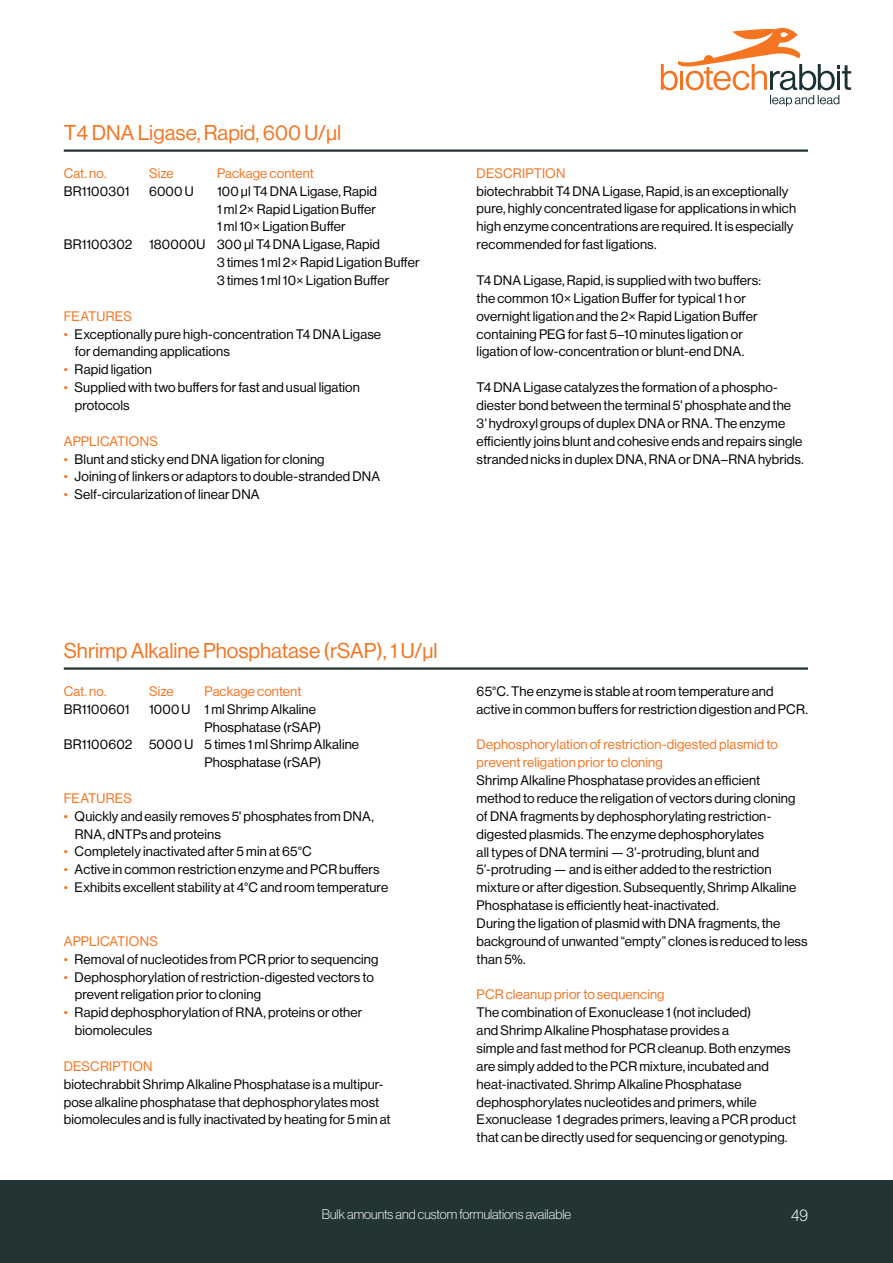
<style>
.page{position:relative;width:893px;height:1263px;background:#fff}
.page>*{position:absolute;margin:0;border:0;box-sizing:border-box;transform-origin:0 0}
.t1{font:21px "N Haas Grotesk DS Pro 55 Rg";color:#f47421}
.t2{font:16.5px "N Haas Grotesk DS Pro 35 X Lt";color:#fff}
.t3{font:13.5px/17.9px "N Haas Grotesk DS Pro 55 Rg";letter-spacing:.01em;color:#000}
.t4{font:13.5px/17.9px "N Haas Grotesk DS Pro 55 Rg";letter-spacing:.01em;color:#f47421}
.t5{font:13.5px "N Haas Grotesk DS Pro 35 X Lt";color:#fff}
.s1{color:#f47421}
</style>
<div class="page">
<hr style="left:64px;top:149px;width:744px;height:3px;background:#233435">
<svg style="left:661px;top:27px;width:190px;height:79px"></svg>
<hr style="left:64px;top:667px;width:744px;height:3px;background:#233435">
<div style="left:0;top:1180px;width:893px;height:83px;background:#233435"></div>
<h1 class="t1" style="left:64px;top:121px;width:279px">T4 DNA Ligase, Rapid, 600 U/µl</h1>
<p class="t4" style="left:64px;top:164px;width:44px">Cat. no.</p>
<p class="t4" style="left:149px;top:164px;width:26px">Size</p>
<p class="t4" style="left:217px;top:164px;width:98px">Package content</p>
<p class="t3" style="left:64px;top:182px;width:67px">BR1100301</p>
<p class="t3" style="left:64px;top:236px;width:70px">BR1100302</p>
<p class="t3" style="left:149px;top:182px;width:46px">6000 U</p>
<p class="t3" style="left:149px;top:236px;width:58px">180000U</p>
<p class="t3" style="left:217px;top:182px;width:204px">100 µl T4 DNA Ligase, Rapid<br>1 ml 2× Rapid Ligation Buffer<br>1 ml 10× Ligation Buffer<br>300 µl T4 DNA Ligase, Rapid<br>3 times 1 ml 2× Rapid Ligation Buffer<br>3 times 1 ml 10× Ligation Buffer</p>
<p class="t4" style="left:64px;top:307px;width:69px">FEATURES</p>
<p class="t3" style="left:75px;top:325px;width:308px;text-indent:-11px"><span class="s1">•</span> Exceptionally pure high-concentration T4 DNA Ligase for demanding applications</p>
<p class="t3" style="left:64px;top:361px;width:90px"><span class="s1">•</span> Rapid ligation</p>
<p class="t3" style="left:75px;top:378px;width:287px;text-indent:-11px"><span class="s1">•</span> Supplied with two buffers for fast and usual ligation protocols</p>
<p class="t4" style="left:64px;top:432px;width:96px">APPLICATIONS</p>
<p class="t3" style="left:64px;top:450px;width:262px"><span class="s1">•</span> Blunt and sticky end DNA ligation for cloning</p>
<p class="t3" style="left:64px;top:468px;width:318px"><span class="s1">•</span> Joining of linkers or adaptors to double-stranded DNA</p>
<p class="t3" style="left:64px;top:486px;width:197px"><span class="s1">•</span> Self-circularization of linear DNA</p>
<p class="t4" style="left:477px;top:164px;width:90px">DESCRIPTION</p>
<p class="t3" style="left:477px;top:182px;width:321px">biotechrabbit T4 DNA Ligase, Rapid, is an exceptionally pure, highly concentrated ligase for applications in which high enzyme concentrations are required. It is especially recommended for fast ligations.</p>
<p class="t3" style="left:477px;top:271px;width:286px">T4 DNA Ligase, Rapid, is supplied with two buffers: the common 10× Ligation Buffer for typical 1 h or overnight ligation and the 2× Rapid Ligation Buffer containing PEG for fast 5–10 minutes ligation or ligation of low-concentration or blunt-end DNA.</p>
<p class="t3" style="left:477px;top:378px;width:328px">T4 DNA Ligase catalyzes the formation of a phospho&shy;diester bond between the terminal 5' phosphate and the 3' hydroxyl groups of duplex DNA or RNA. The enzyme efficiently joins blunt and cohesive ends and repairs single stranded nicks in duplex DNA, RNA or DNA–RNA hybrids.</p>
<h1 class="t1" style="left:64px;top:639px;width:375px">Shrimp Alkaline Phosphatase (rSAP), 1 U/µl</h1>
<p class="t4" style="left:64px;top:682px;width:44px">Cat. no.</p>
<p class="t4" style="left:149px;top:682px;width:26px">Size</p>
<p class="t4" style="left:205px;top:682px;width:98px">Package content</p>
<p class="t3" style="left:64px;top:700px;width:67px">BR1100601</p>
<p class="t3" style="left:64px;top:736px;width:70px">BR1100602</p>
<p class="t3" style="left:149px;top:700px;width:43px">1000 U</p>
<p class="t3" style="left:149px;top:736px;width:46px">5000 U</p>
<p class="t3" style="left:205px;top:700px;width:156px">1 ml Shrimp Alkaline<br>Phosphatase (rSAP)<br>5 times 1 ml Shrimp Alkaline<br>Phosphatase (rSAP)</p>
<p class="t4" style="left:64px;top:789px;width:69px">FEATURES</p>
<p class="t3" style="left:75px;top:807px;width:301px;text-indent:-11px"><span class="s1">•</span> Quickly and easily removes 5' phosphates from DNA,<br>RNA, dNTPs and proteins</p>
<p class="t3" style="left:64px;top:843px;width:249px"><span class="s1">•</span> Completely inactivated after 5 min at 65°C</p>
<p class="t3" style="left:64px;top:861px;width:317px"><span class="s1">•</span> Active in common restriction enzyme and PCR buffers</p>
<p class="t3" style="left:64px;top:879px;width:326px"><span class="s1">•</span> Exhibits excellent stability at 4°C and room temperature</p>
<p class="t4" style="left:64px;top:932px;width:96px">APPLICATIONS</p>
<p class="t3" style="left:64px;top:950px;width:316px"><span class="s1">•</span> Removal of nucleotides from PCR prior to sequencing</p>
<p class="t3" style="left:75px;top:968px;width:301px;text-indent:-11px"><span class="s1">•</span> Dephosphorylation of restriction-digested vectors to prevent religation prior to cloning</p>
<p class="t3" style="left:75px;top:1004px;width:289px;text-indent:-11px"><span class="s1">•</span> Rapid dephosphorylation of RNA, proteins or other biomolecules</p>
<p class="t4" style="left:64px;top:1057px;width:90px">DESCRIPTION</p>
<p class="t3" style="left:64px;top:1075px;width:328px">biotechrabbit Shrimp Alkaline Phosphatase is a multipur&shy;pose alkaline phosphatase that dephosphorylates most biomolecules and is fully inactivated by heating for 5 min at</p>
<p class="t3" style="left:477px;top:682px;width:333px">65°C. The enzyme is stable at room temperature and active in common buffers for restriction digestion and PCR.</p>
<p class="t4" style="left:477px;top:736px;width:303px">Dephosphorylation of restriction-digested plasmid to prevent religation prior to cloning</p>
<p class="t3" style="left:477px;top:771px;width:333px">Shrimp Alkaline Phosphatase provides an efficient method to reduce the religation of vectors during cloning of DNA fragments by dephosphorylating restriction&shy;digested plasmids. The enzyme dephosphorylates<br>all types of DNA termini — 3'-protruding, blunt and 5'-protruding — and is either added to the restriction mixture or after digestion. Subsequently, Shrimp Alkaline Phosphatase is efficiently heat-inactivated.<br>During the ligation of plasmid with DNA fragments, the background of unwanted “empty” clones is reduced to less than 5%.</p>
<p class="t4" style="left:477px;top:986px;width:189px">PCR cleanup prior to sequencing</p>
<p class="t3" style="left:477px;top:1004px;width:321px">The combination of Exonuclease 1 (not included)<br>and Shrimp Alkaline Phosphatase provides a<br>simple and fast method for PCR cleanup. Both enzymes are simply added to the PCR mixture, incubated and heat-inactivated. Shrimp Alkaline Phosphatase dephosphorylates nucleotides and primers, while Exonuclease 1 degrades primers, leaving a PCR product that can be directly used for sequencing or genotyping.</p>
<p class="t5" style="left:322px;top:1207px;width:251px">Bulk amounts and custom formulations available</p>
<p class="t2" style="left:791px;top:1205px;width:18px">49</p>
</div>
